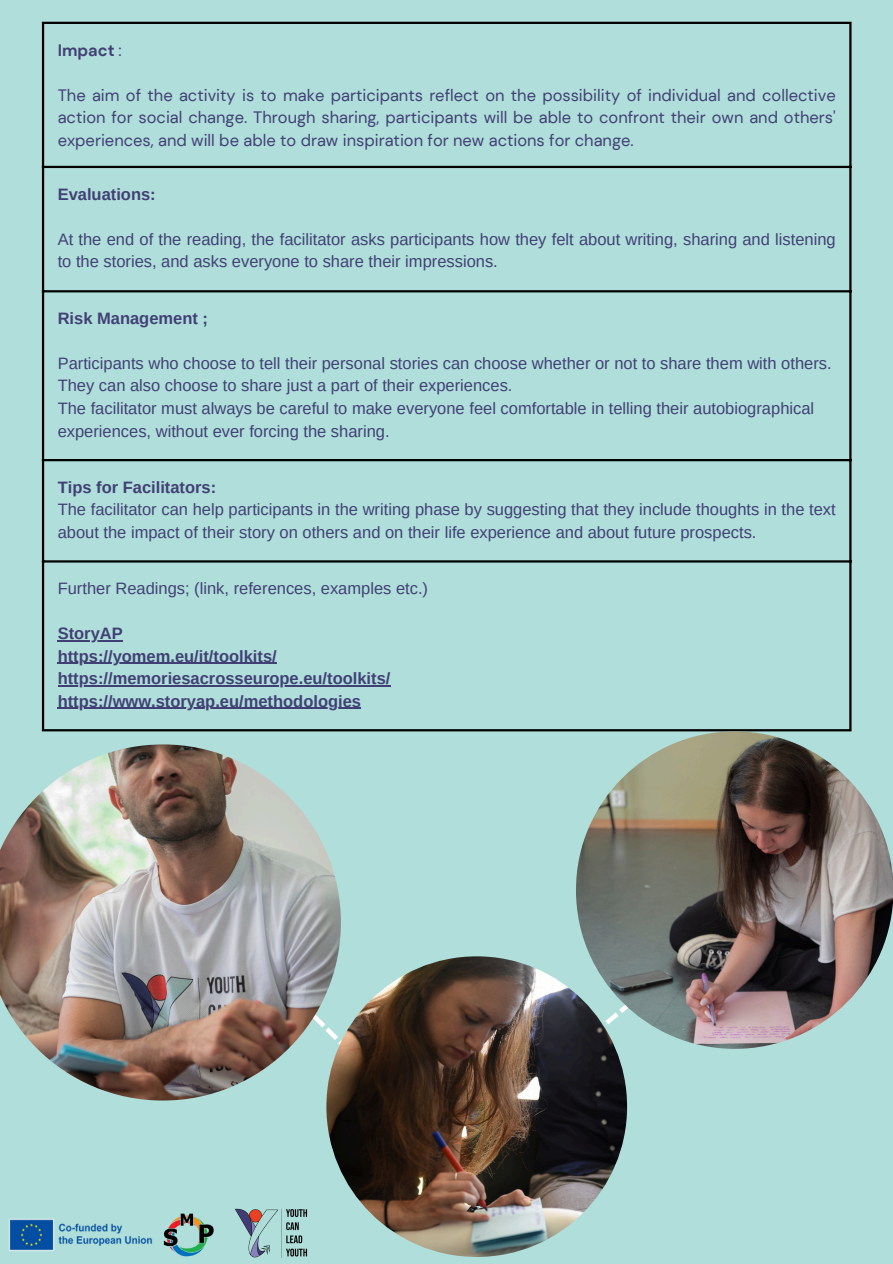
<style>
.page{position:relative;width:893px;height:1264px;background:#fff}
.page>*{position:absolute;margin:0;border:0;box-sizing:border-box;transform-origin:0 0}
.t1{font:16.5px/22.5px "Arimo";color:#414075}
.t2{font:16.5px/22.5px "DM Sans";color:#414075;text-align:justify}
.t3{font:700 16.5px "Arimo";color:#414075}
.t4{font:700 16.5px "DM Sans";color:#414075}
.s1{font-weight:400}
</style>
<div class="page">
<div style="left:0;top:0;width:892px;height:1263px;background:#b0deda"></div>
<hr style="left:58px;top:640px;width:65px;height:1px;background:#414075">
<hr style="left:58px;top:662px;width:219px;height:2px;background:#414075">
<hr style="left:58px;top:685px;width:332px;height:1px;background:#414075">
<hr style="left:58px;top:707px;width:303px;height:2px;background:#414075">
<hr style="left:42px;top:24px;width:2px;height:705px;background:#000">
<hr style="left:849px;top:24px;width:2px;height:705px;background:#000">
<hr style="left:42px;top:22px;width:809px;height:2px;background:#000">
<hr style="left:42px;top:166px;width:809px;height:2px;background:#000">
<hr style="left:42px;top:290px;width:809px;height:2px;background:#000">
<hr style="left:42px;top:459px;width:809px;height:2px;background:#000">
<hr style="left:42px;top:560px;width:809px;height:2px;background:#000">
<hr style="left:42px;top:729px;width:809px;height:2px;background:#000">
<svg style="left:552px;top:946px;width:147px;height:124px"></svg>
<img style="left:326px;top:956px;width:301px;height:300px;border-radius:50%">
<img style="left:576px;top:731px;width:316px;height:317px;border-radius:50%">
<img style="left:0;top:744px;width:341px;height:356px">
<img style="left:9px;top:1218px;width:144px;height:33px">
<img style="left:163px;top:1213px;width:51px;height:44px">
<img style="left:235px;top:1153px;width:102px;height:105px">
<p class="t4" style="left:58px;top:39px;width:66px">Impact <span class="s1">:</span></p>
<p class="t2" style="left:58px;top:84px;width:779px">The aim of the activity is to make participants reflect on the possibility of individual and collective action for social change. Through sharing, participants will be able to confront their own and others' experiences, and will be able to draw inspiration for new actions for change.</p>
<p class="t3" style="left:58px;top:185px;width:100px">Evaluations:</p>
<p class="t1" style="left:58px;top:227px;width:779px">At the end of the reading, the facilitator asks participants how they felt about writing, sharing and listening to the stories, and asks everyone to share their impressions.</p>
<p class="t3" style="left:58px;top:309px;width:152px">Risk Management ;</p>
<p class="t1" style="left:58px;top:352px;width:775px">Participants who choose to tell their personal stories can choose whether or not to share them with others.<br>They can also choose to share just a part of their experiences.</p>
<p class="t1" style="left:58px;top:397px;width:758px">The facilitator must always be careful to make everyone feel comfortable in telling their autobiographical experiences, without ever forcing the sharing.</p>
<p class="t3" style="left:58px;top:478px;width:160px">Tips for Facilitators:</p>
<p class="t1" style="left:58px;top:498px;width:779px">The facilitator can help participants in the writing phase by suggesting that they include thoughts in the text about the impact of their story on others and on their life experience and about future prospects.</p>
<p class="t1" style="left:58px;top:577px;width:372px">Further Readings; (link, references, examples etc.)</p>
<p class="t3" style="left:58px;top:624px;width:67px">StoryAP</p>
<p class="t3" style="left:58px;top:646px;width:220px">https://yomem.eu/it/toolkits/</p>
<p class="t3" style="left:58px;top:669px;width:334px">https://memoriesacrosseurope.eu/toolkits/</p>
<p class="t3" style="left:58px;top:691px;width:305px">https://www.storyap.eu/methodologies</p>
</div>
